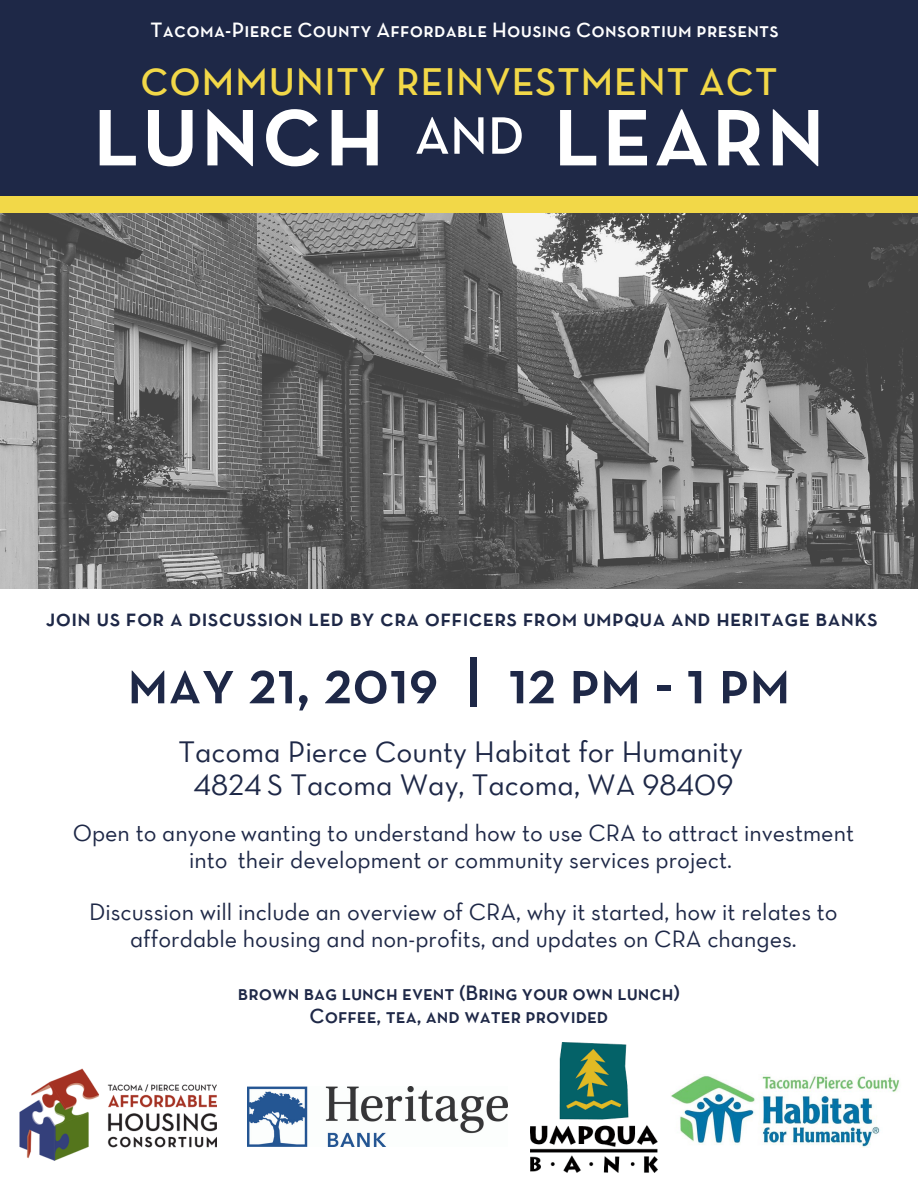
<style>
.page{position:relative;width:918px;height:1188px;background:#fff}
.page>*{position:absolute;margin:0;border:0;box-sizing:border-box;transform-origin:0 0}
.t1{font:108px "Neutra Text Demi SC";letter-spacing:.01em;color:#fff}
.t2{font:63px "Neutra Text Demi SC";color:#1e2847}
.t3{font:53.55px "Neutra Text Demi SC";color:#fff}
.t4{font:39px "Neutra Text Demi SC";letter-spacing:.025em;color:#f2d848}
.t5{font:30px/32.7px "Neutra Text Book Alt";color:#1e2847;text-align:center}
.t6{font:24px/26.4px "Neutra Text Book Alt";color:#1e2847;text-align:center}
.t7{font:24px "Neutra Text Demi SC";letter-spacing:.015em;color:#1e2847}
.t8{font:21px/22.5px "Neutra Text Demi SC";color:#1e2847;text-align:center}
.t9{font:21px "Neutra Text Demi SC";letter-spacing:.015em;color:#fff}
</style>
<div class="page">
<img style="left:0;top:213px;width:918px;height:375px">
<div style="left:0;top:0;width:918px;height:213px;background:#1e2847"></div>
<img style="left:19px;top:1068px;width:198px;height:93px">
<img style="left:671px;top:1074px;width:229px;height:73px">
<div style="left:0;top:196px;width:918px;height:17px;background:#f2d848"></div>
<img style="left:248px;top:1086px;width:259px;height:61px">
<img style="left:530px;top:1043px;width:127px;height:129px">
<p class="t9" style="left:151px;top:22px;width:630px">Tacoma-Pierce County Affordable Housing Consortium presents</p>
<h3 class="t4" style="left:141px;top:68px;width:638px">COMMUNITY REINVESTMENT ACT</h3>
<h1 class="t1" style="left:93px;top:90px;width:294px">lunch</h1>
<h1 class="t1" style="left:553px;top:90px;width:274px">learn</h1>
<h3 class="t3" style="left:415px;top:116px;width:111px">AND</h3>
<p class="t7" style="left:46px;top:609px;width:834px">join us for a discussion led by cra officers from umpqua and heritage banks</p>
<h2 class="t2" style="left:128px;top:659px;width:664px">may 21, 2019 | 12 pm - 1 pm</h2>
<p class="t5" style="left:178px;top:738px;width:566px">Tacoma Pierce County Habitat for Humanity<br>4824 S Tacoma Way, Tacoma, WA 98409</p>
<p class="t6" style="left:73px;top:822px;width:783px">Open to anyone wanting to understand how to use CRA to attract investment into their development or community services project.</p>
<p class="t6" style="left:89px;top:901px;width:750px">Discussion will include an overview of CRA, why it started, how it relates to affordable housing and non-profits, and updates on CRA changes.</p>
<p class="t8" style="left:238px;top:984px;width:444px">brown bag lunch event (Bring your own lunch)<br>Coffee, tea, and water provided</p>
</div>
